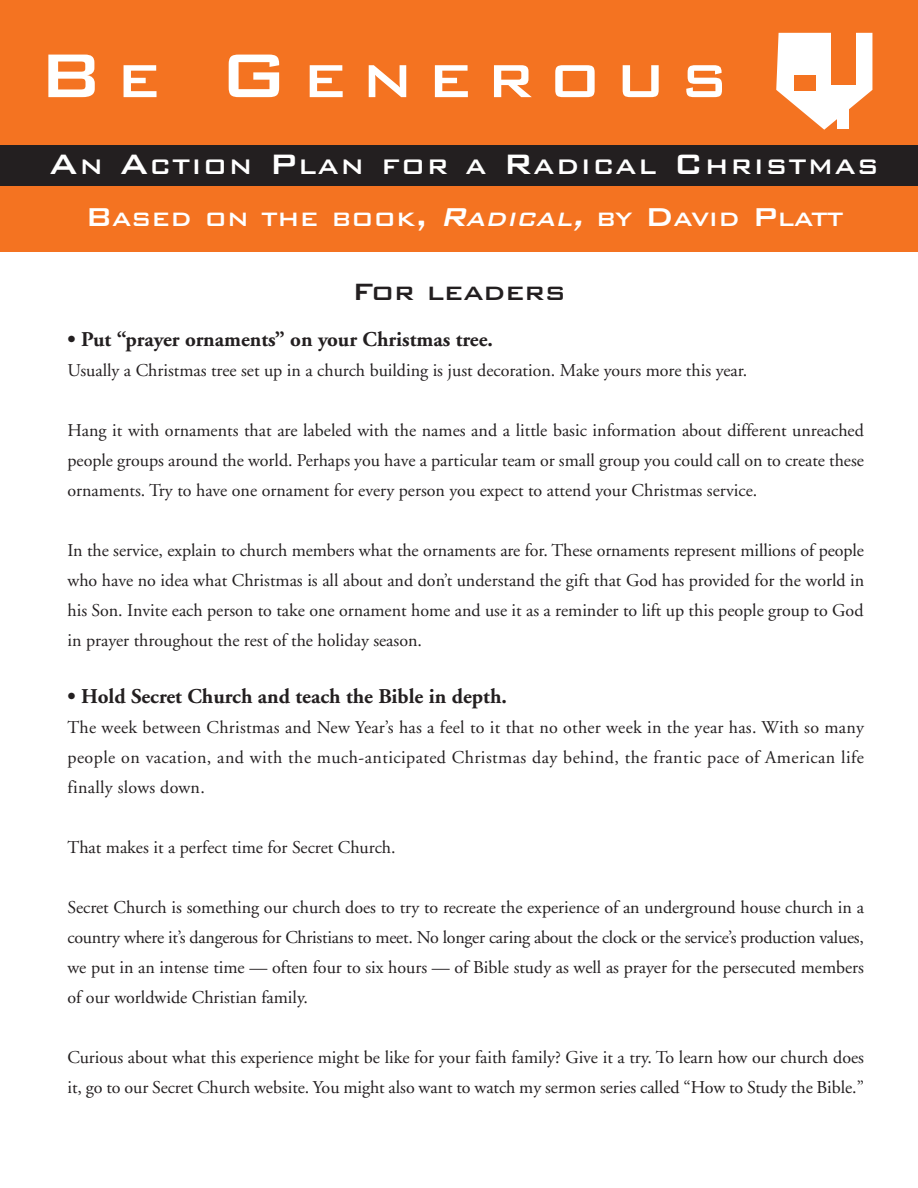
<style>
.page{position:relative;width:918px;height:1188px;background:#fff}
.page>*{position:absolute;margin:0;border:0;box-sizing:border-box;transform-origin:0 0}
.t1{font:500 61.8px "Bank Gothic BT";letter-spacing:.2em;color:#fff}
.t2{font:500 31.5px "Bank Gothic BT";color:#231f20}
.t3{font:500 28.2px "Bank Gothic BT";letter-spacing:.035em;color:#fff}
.t4{font:500 25.8px "Bank Gothic BT";letter-spacing:-.02em;color:#fff}
.t5{font:700 21px "Adobe Garamond";color:#231f20}
.t6{font:18px/30px "Adobe Garamond";color:#231f20;text-align:justify}
.s1{font-size:82.5px}
.s2{font-size:37.5px}
.s3{font-size:34.5px}
.s4{font-style:italic;font-size:34.5px}
.s5{font-style:italic}
</style>
<div class="page">
<div style="left:0;top:0;width:918px;height:252px;background:#f47321"></div>
<svg style="left:776px;top:33px;width:96px;height:97px"></svg>
<div style="left:794px;top:76px;width:21px;height:15px;background:#f47321"></div>
<div style="left:838px;top:101px;width:11px;height:28px;background:#fff"></div>
<div style="left:831px;top:29px;width:25px;height:55px;background:#f47321"></div>
<div style="left:0;top:146px;width:918px;height:40px;background:#231f20"></div>
<h1 class="t1" style="left:37px;top:40px;width:693px"><span class="s1">B</span>E <span class="s1">G</span>ENEROUS</h1>
<h3 class="t3" style="left:49px;top:147px;width:832px"><span class="s2">A</span>N <span class="s2">A</span>CTION <span class="s2">P</span>LAN FOR A <span class="s2">R</span>ADICAL <span class="s2">C</span>HRISTMAS</h3>
<h3 class="t4" style="left:85px;top:202px;width:760px"><span class="s3">B</span>ASED ON THE BOOK<span class="s3">,</span> <span class="s4">R</span><span class="s5">ADICAL</span><span class="s4">,</span> BY <span class="s3">D</span>AVID <span class="s3">P</span>LATT</h3>
<h2 class="t2" style="left:352px;top:271px;width:215px">For leaders</h2>
<p class="t5" style="left:68px;top:331px;width:427px">• Put “prayer ornaments” on your Christmas tree.</p>
<p class="t6" style="left:68px;top:357px;width:681px">Usually a Christmas tree set up in a church building is just decoration. Make yours more this year.</p>
<p class="t6" style="left:68px;top:417px;width:798px">Hang it with ornaments that are labeled with the names and a little basic information about different unreached people groups around the world. Perhaps you have a particular team or small group you could call on to create these ornaments. Try to have one ornament for every person you expect to attend your Christmas service.</p>
<p class="t6" style="left:68px;top:537px;width:798px">In the service, explain to church members what the ornaments are for. These ornaments represent millions of people who have no idea what Christmas is all about and don’t understand the gift that God has provided for the world in his Son. Invite each person to take one ornament home and use it as a reminder to lift up this people group to God in prayer throughout the rest of the holiday season.</p>
<p class="t5" style="left:68px;top:688px;width:441px">• Hold Secret Church and teach the Bible in depth.</p>
<p class="t6" style="left:68px;top:714px;width:798px">The week between Christmas and New Year’s has a feel to it that no other week in the year has. With so many people on vacation, and with the much-anticipated Christmas day behind, the frantic pace of American life finally slows down.</p>
<p class="t6" style="left:68px;top:834px;width:330px">That makes it a perfect time for Secret Church.</p>
<p class="t6" style="left:68px;top:894px;width:798px">Secret Church is something our church does to try to recreate the experience of an underground house church in a country where it’s dangerous for Christians to meet. No longer caring about the clock or the service’s production values, we put in an intense time — often four to six hours — of Bible study as well as prayer for the persecuted members of our worldwide Christian family.</p>
<p class="t6" style="left:68px;top:1044px;width:798px">Curious about what this experience might be like for your faith family? Give it a try. To learn how our church does it, go to our Secret Church website. You might also want to watch my sermon series called “How to Study the Bible.”</p>
</div>
